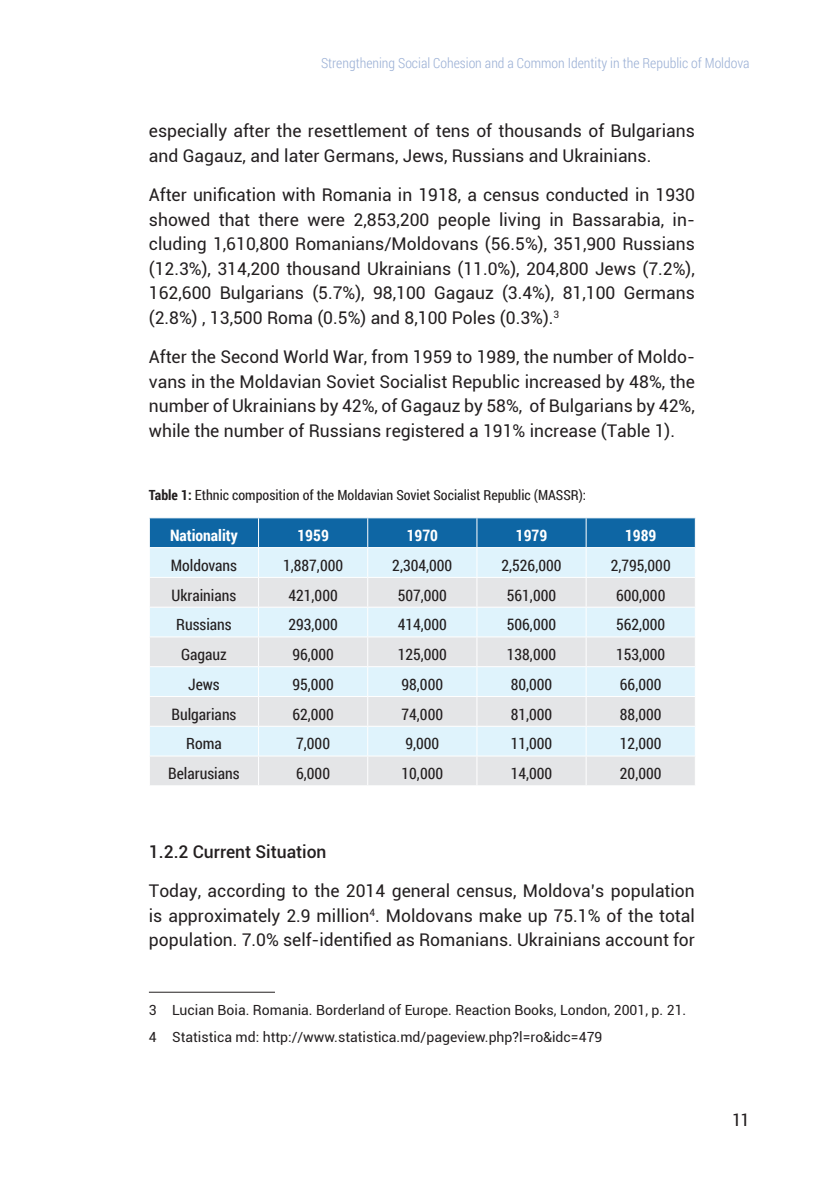
<style>
.page{position:relative;width:819px;height:1191px;background:#fff}
.page>*{position:absolute;margin:0;border:0;box-sizing:border-box;transform-origin:0 0}
.t1{font:17.5px/24.5px "Roboto";color:#231f20;text-align:justify}
.sub_Capitol_1_1_1{font:500 17.5px "Roboto";color:#231f20}
.t2{font:17.5px "Roboto Condensed";color:#231f20}
.t3{font:15.75px "Roboto Condensed";color:#231f20}
.t4{font:700 15.75px "Roboto Condensed";color:#fff}
.Note{font:14px "Roboto";color:#231f20}
.t5{font:14px "Roboto Condensed";color:#231f20}
.t6{font:300 14px "Roboto Condensed";color:#9bb0d5}
.s1{font-weight:700}
</style>
<div class="page">
<svg style="left:149px;top:518px;width:546px;height:267px;background:#ccdee9"></svg>
<hr style="left:149px;top:991px;width:126px;height:1px;background:#231f20">
<p class="t6" style="left:321px;top:53px;width:430px">Strengthening Social Cohesion and a Common Identity in the Republic of Moldova</p>
<p class="t1" style="left:149px;top:118px;width:547px">especially after the resettlement of tens of thousands of Bulgarians and Gagauz, and later Germans, Jews, Russians and Ukrainians.</p>
<p class="t1" style="left:149px;top:182px;width:547px">After unification with Romania in 1918, a census conducted in 1930 showed that there were 2,853,200 people living in Bassarabia, in&shy;cluding 1,610,800 Romanians/Moldovans (56.5%), 351,900 Russians (12.3%), 314,200 thousand Ukrainians (11.0%), 204,800 Jews (7.2%), 162,600 Bulgarians (5.7%), 98,100 Gagauz (3.4%), 81,100 Germans (2.8%) , 13,500 Roma (0.5%) and 8,100 Poles (0.3%).<sup>3</sup></p>
<p class="t1" style="left:149px;top:344px;width:547px">After the Second World War, from 1959 to 1989, the number of Moldo&shy;vans in the Moldavian Soviet Socialist Republic increased by 48%, the number of Ukrainians by 42%, of Gagauz by 58%, of Bulgarians by 42%, while the number of Russians registered a 191% increase (Table 1).</p>
<p class="t5" style="left:149px;top:486px;width:439px"><span class="s1">Table 1:</span> Ethnic composition of the Moldavian Soviet Socialist Republic (MASSR):</p>
<p class="t4" style="left:170px;top:524px;width:69px">Nationality</p>
<p class="t4" style="left:297px;top:524px;width:33px">1959</p>
<p class="t4" style="left:406px;top:524px;width:33px">1970</p>
<p class="t4" style="left:516px;top:524px;width:33px">1979</p>
<p class="t4" style="left:625px;top:524px;width:33px">1989</p>
<p class="t3" style="left:171px;top:554px;width:68px">Moldovans</p>
<p class="t3" style="left:283px;top:554px;width:61px">1,887,000</p>
<p class="t3" style="left:392px;top:554px;width:61px">2,304,000</p>
<p class="t3" style="left:501px;top:554px;width:61px">2,526,000</p>
<p class="t3" style="left:610px;top:554px;width:61px">2,795,000</p>
<p class="t3" style="left:171px;top:584px;width:66px">Ukrainians</p>
<p class="t3" style="left:288px;top:584px;width:51px">421,000</p>
<p class="t3" style="left:397px;top:584px;width:51px">507,000</p>
<p class="t3" style="left:507px;top:584px;width:51px">561,000</p>
<p class="t3" style="left:616px;top:584px;width:51px">600,000</p>
<p class="t3" style="left:176px;top:614px;width:57px">Russians</p>
<p class="t3" style="left:288px;top:614px;width:51px">293,000</p>
<p class="t3" style="left:397px;top:614px;width:51px">414,000</p>
<p class="t3" style="left:507px;top:614px;width:51px">506,000</p>
<p class="t3" style="left:616px;top:614px;width:51px">562,000</p>
<p class="t3" style="left:181px;top:643px;width:47px">Gagauz</p>
<p class="t3" style="left:292px;top:643px;width:43px">96,000</p>
<p class="t3" style="left:397px;top:643px;width:51px">125,000</p>
<p class="t3" style="left:507px;top:643px;width:51px">138,000</p>
<p class="t3" style="left:616px;top:643px;width:51px">153,000</p>
<p class="t3" style="left:188px;top:673px;width:33px">Jews</p>
<p class="t3" style="left:292px;top:673px;width:43px">95,000</p>
<p class="t3" style="left:401px;top:673px;width:43px">98,000</p>
<p class="t3" style="left:510px;top:673px;width:43px">80,000</p>
<p class="t3" style="left:620px;top:673px;width:43px">66,000</p>
<p class="t3" style="left:171px;top:703px;width:67px">Bulgarians</p>
<p class="t3" style="left:292px;top:703px;width:43px">62,000</p>
<p class="t3" style="left:401px;top:703px;width:43px">74,000</p>
<p class="t3" style="left:510px;top:703px;width:43px">81,000</p>
<p class="t3" style="left:620px;top:703px;width:43px">88,000</p>
<p class="t3" style="left:186px;top:733px;width:37px">Roma</p>
<p class="t3" style="left:296px;top:733px;width:35px">7,000</p>
<p class="t3" style="left:405px;top:733px;width:35px">9,000</p>
<p class="t3" style="left:510px;top:733px;width:43px">11,000</p>
<p class="t3" style="left:620px;top:733px;width:43px">12,000</p>
<p class="t3" style="left:168px;top:762px;width:73px">Belarusians</p>
<p class="t3" style="left:296px;top:762px;width:35px">6,000</p>
<p class="t3" style="left:401px;top:762px;width:43px">10,000</p>
<p class="t3" style="left:510px;top:762px;width:43px">14,000</p>
<p class="t3" style="left:620px;top:762px;width:43px">20,000</p>
<p class="sub_Capitol_1_1_1" style="left:149px;top:839px;width:179px">1.2.2 Current Situation</p>
<p class="t1" style="left:149px;top:878px;width:547px">Today, according to the 2014 general census, Moldova’s population is approximately 2.9 million<sup>4</sup>. Moldovans make up 75.1% of the total population. 7.0% self-identified as Romanians. Ukrainians account for</p>
<p class="Note" style="left:149px;top:1000px;width:539px">3 Lucian Boia. Romania. Borderland of Europe. Reaction Books, London, 2001, p. 21.</p>
<p class="Note" style="left:149px;top:1027px;width:455px">4 Statistica md: http://www.statistica.md/pageview.php?l=ro&amp;idc=479</p>
<p class="t2" style="left:732px;top:1107px;width:19px">11</p>
</div>
